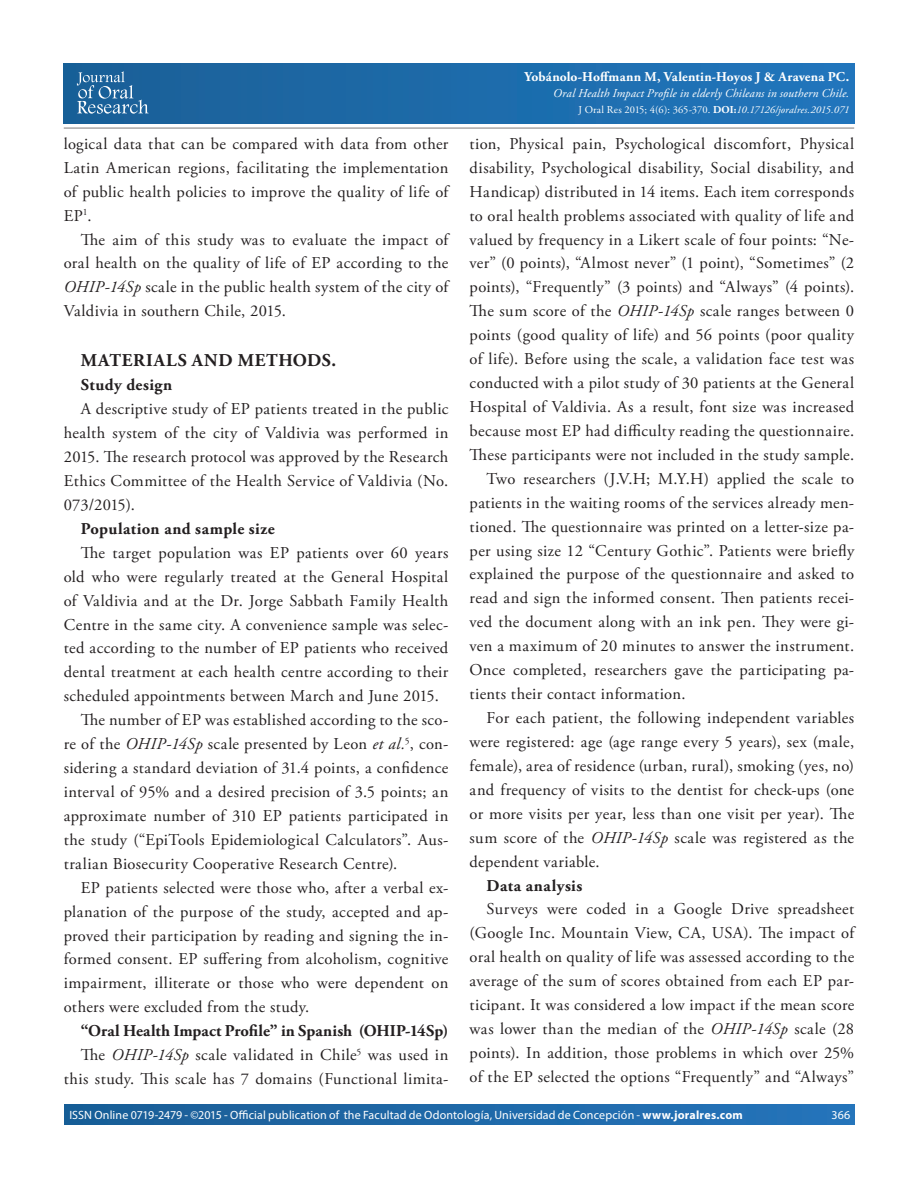
<style>
.page{position:relative;width:918px;height:1188px;background:#fff}
.page>*{position:absolute;margin:0;border:0;box-sizing:border-box;transform-origin:0 0}
.texto_parrafos_inter{font:700 18px "Adobe Garamond Pro";letter-spacing:.04em;color:#231f20}
.texto_parrafos_inter-2{font:16.5px/24px "Adobe Garamond Pro";letter-spacing:.02em;color:#231f20;text-align:justify}
.texto_parrafos_inter-3{font:700 16.5px "Adobe Garamond Pro";letter-spacing:.02em;color:#231f20}
.texto_parrafos_inter-4{font:700 16.5px "Adobe Garamond Pro";color:#231f20}
.t1{font:700 13.5px "Adobe Garamond Pro";letter-spacing:.01em;color:#fff}
.t2{font:12px "Myriad Pro";letter-spacing:.01em;color:#fff}
.t3{font:italic 12px "Adobe Garamond Pro";letter-spacing:.015em;color:#fff}
.t4{font:10.5px "Adobe Garamond Pro";letter-spacing:.015em;color:#fff}
.s1{font-style:italic}
.s2{font-weight:700}
</style>
<div class="page">
<div style="left:64px;top:64px;width:790px;height:59px;background:linear-gradient(to right,#1a5f97,#2176bd)"></div>
<svg style="left:77px;top:71px;width:72px;height:43px;background:#407baa"></svg>
<hr style="left:64px;top:127px;width:790px;height:2px;background:#231f20">
<div style="left:64px;top:1105px;width:790px;height:19px;background:linear-gradient(to right,#195d95,#2574bb)"></div>
<p class="texto_parrafos_inter-2" style="left:64px;top:132px;width:386px">logical data that can be compared with data from other Latin American regions, facilitating the implementation of public health policies to improve the quality of life of EP<sup>1</sup>.</p>
<p class="texto_parrafos_inter-2" style="left:64px;top:228px;width:386px;text-indent:17px">The aim of this study was to evaluate the impact of oral health on the quality of life of EP according to the <span class="s1">OHIP-14Sp</span> scale in the public health system of the city of Valdivia in southern Chile, 2015.</p>
<p class="texto_parrafos_inter" style="left:81px;top:350px;width:257px">MATERIALS AND METHODS.</p>
<p class="texto_parrafos_inter-3" style="left:81px;top:375px;width:93px">Study design</p>
<p class="texto_parrafos_inter-2" style="left:64px;top:398px;width:386px;text-indent:17px">A descriptive study of EP patients treated in the public health system of the city of Valdivia was performed in 2015. The research protocol was approved by the Research Ethics Committee of the Health Service of Valdivia (No.<br>073/2015).</p>
<p class="texto_parrafos_inter-3" style="left:81px;top:519px;width:196px">Population and sample size</p>
<p class="texto_parrafos_inter-2" style="left:64px;top:541px;width:386px;text-indent:17px">The target population was EP patients over 60 years old who were regularly treated at the General Hospital of Valdivia and at the Dr. Jorge Sabbath Family Health Centre in the same city. A convenience sample was selec&shy;ted according to the number of EP patients who received dental treatment at each health centre according to their scheduled appointments between March and June 2015.</p>
<p class="texto_parrafos_inter-2" style="left:64px;top:709px;width:386px;text-indent:17px">The number of EP was established according to the sco&shy;re of the <span class="s1">OHIP-14Sp</span> scale presented by Leon <span class="s1">et al.</span><sup>5</sup>, con&shy;sidering a standard deviation of 31.4 points, a confidence interval of 95% and a desired precision of 3.5 points; an approximate number of 310 EP patients participated in the study (“EpiTools Epidemiological Calculators”. Aus&shy;tralian Biosecurity Cooperative Research Centre).</p>
<p class="texto_parrafos_inter-2" style="left:64px;top:876px;width:386px;text-indent:17px">EP patients selected were those who, after a verbal ex&shy;planation of the purpose of the study, accepted and ap&shy;proved their participation by reading and signing the in&shy;formed consent. EP suffering from alcoholism, cognitive impairment, illiterate or those who were dependent on others were excluded from the study.</p>
<p class="texto_parrafos_inter-4" style="left:81px;top:1021px;width:369px">“Oral Health Impact Profile” in Spanish (OHIP-14Sp)</p>
<p class="texto_parrafos_inter-2" style="left:64px;top:1044px;width:386px;text-align:right">The <span class="s1">OHIP-14Sp</span> scale validated in Chile<sup>5</sup> was used in this study. This scale has 7 domains (Functional limita-</p>
<p class="t1" style="left:524px;top:69px;width:326px">Yobánolo-Hoffmann M, Valentin-Hoyos J &amp; Aravena PC.</p>
<p class="t4" style="left:578px;top:103px;width:272px">J Oral Res 2015; 4(6): 365-370. <span class="s2">DOI:</span><span class="s1">10.17126/joralres.2015.071</span></p>
<p class="t3" style="left:553px;top:86px;width:298px">Oral Health Impact Profile in elderly Chileans in southern Chile.</p>
<p class="texto_parrafos_inter-2" style="left:470px;top:132px;width:386px">tion, Physical pain, Psychological discomfort, Physical disability, Psychological disability, Social disability, and Handicap) distributed in 14 items. Each item corresponds to oral health problems associated with quality of life and valued by frequency in a Likert scale of four points: “Ne&shy;ver” (0 points), “Almost never” (1 point), “Sometimes” (2 points), “Frequently” (3 points) and “Always” (4 points).<br>The sum score of the <span class="s1">OHIP-14Sp</span> scale ranges between 0 points (good quality of life) and 56 points (poor quality of life). Before using the scale, a validation face test was conducted with a pilot study of 30 patients at the General Hospital of Valdivia. As a result, font size was increased because most EP had difficulty reading the questionnaire.<br>These participants were not included in the study sample.</p>
<p class="texto_parrafos_inter-2" style="left:470px;top:467px;width:386px;text-indent:17px">Two researchers (J.V.H; M.Y.H) applied the scale to patients in the waiting rooms of the services already men&shy;tioned. The questionnaire was printed on a letter-size pa&shy;per using size 12 “Century Gothic”. Patients were briefly explained the purpose of the questionnaire and asked to read and sign the informed consent. Then patients recei&shy;ved the document along with an ink pen. They were gi&shy;ven a maximum of 20 minutes to answer the instrument.<br>Once completed, researchers gave the participating pa&shy;tients their contact information.</p>
<p class="texto_parrafos_inter-2" style="left:470px;top:706px;width:386px;text-indent:17px">For each patient, the following independent variables were registered: age (age range every 5 years), sex (male, female), area of residence (urban, rural), smoking (yes, no) and frequency of visits to the dentist for check-ups (one or more visits per year, less than one visit per year). The sum score of the <span class="s1">OHIP-14Sp</span> scale was registered as the dependent variable.</p>
<p class="texto_parrafos_inter-3" style="left:487px;top:876px;width:97px">Data analysis</p>
<p class="texto_parrafos_inter-2" style="left:470px;top:898px;width:386px;text-indent:17px">Surveys were coded in a Google Drive spreadsheet (Google Inc. Mountain View, CA, USA). The impact of oral health on quality of life was assessed according to the average of the sum of scores obtained from each EP par&shy;ticipant. It was considered a low impact if the mean score was lower than the median of the <span class="s1">OHIP-14Sp</span> scale (28 points). In addition, those problems in which over 25% of the EP selected the options “Frequently” and “Always”</p>
<p class="t2" style="left:69px;top:1107px;width:675px">ISSN Online 0719-2479 - ©2015 - Official publication of the Facultad de Odontología, Universidad de Concepción - <span class="s2">www.joralres.com</span></p>
<p class="t2" style="left:832px;top:1107px;width:20px">366</p>
</div>
